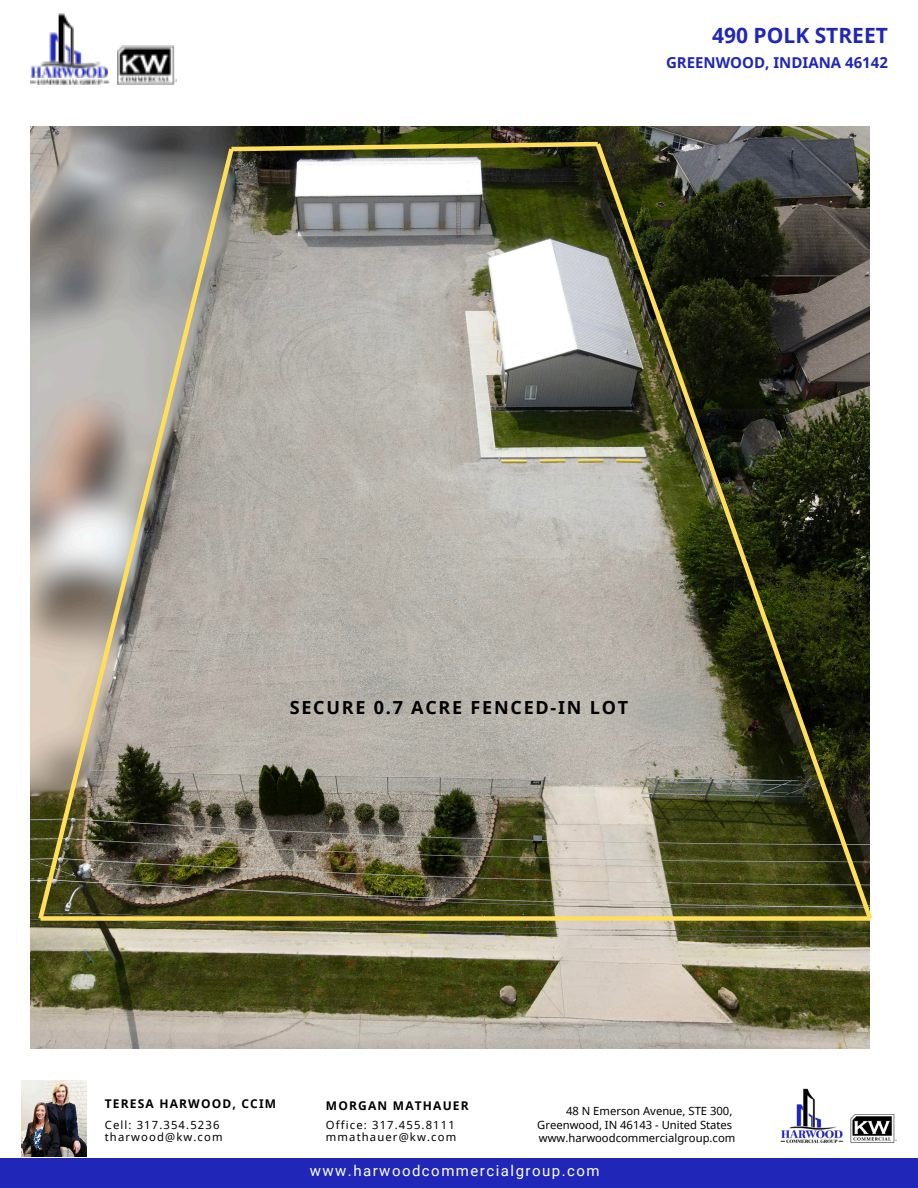
<style>
.page{position:relative;width:918px;height:1188px;background:#fff}
.page>*{position:absolute;margin:0;border:0;box-sizing:border-box;transform-origin:0 0}
.t1{font:700 21px "Noto Sans";color:#2026b8}
.t2{font:700 18px "Noto Sans";letter-spacing:.1em;color:#000}
.t3{font:15px "Roboto";letter-spacing:.1em;color:#fff}
.t4{font:700 15px "Noto Sans";color:#2026b8}
.t5{font:700 12px "Noto Sans";letter-spacing:.1em;color:#000}
.t6{font:11.25px/13.5px "Noto Sans";color:#000}
.t7{font:11.25px/12.1px "Noto Sans";letter-spacing:.1em;color:#000}
</style>
<div class="page">
<img style="left:30px;top:14px;width:80px;height:70px">
<img style="left:30px;top:33px;width:78px;height:45px">
<img style="left:117px;top:45px;width:60px;height:39px">
<div style="left:0;top:1158px;width:918px;height:30px;background:#2026b8"></div>
<img style="left:21px;top:1080px;width:66px;height:77px">
<img style="left:780px;top:1088px;width:117px;height:56px">
<img style="left:30px;top:126px;width:840px;height:923px">
<div style="left:40px;top:916px;width:830px;height:5px;background:#ffde59"></div>
<svg style="left:227px;top:139px;width:365px;height:15px;background:#656024"></svg>
<svg style="left:35px;top:144px;width:202px;height:780px;background:#9c9689"></svg>
<img style="left:592px;top:138px;width:281px;height:786px">
<h2 class="t1" style="left:712px;top:21px;width:177px">490 POLK STREET</h2>
<p class="t4" style="left:666px;top:52px;width:223px">GREENWOOD, INDIANA 46142</p>
<h4 class="t2" style="left:290px;top:695px;width:340px">SECURE 0.7 ACRE FENCED-IN LOT</h4>
<p class="t5" style="left:105px;top:1095px;width:173px">TERESA HARWOOD, CCIM</p>
<h5 class="t5" style="left:326px;top:1098px;width:144px">MORGAN MATHAUER</h5>
<p class="t7" style="left:105px;top:1119px;width:119px">Cell: 317.354.5236 tharwood@kw.com</p>
<p class="t7" style="left:326px;top:1119px;width:132px">Office: 317.455.8111 mmathauer@kw.com</p>
<p class="t3" style="left:310px;top:1162px;width:291px">www.harwoodcommercialgroup.com</p>
<h5 class="t6" style="left:537px;top:1104px;width:200px;text-indent:29px">48 N Emerson Avenue, STE 300,<br>Greenwood, IN 46143 - United States www.harwoodcommercialgroup.com</h5>
</div>
